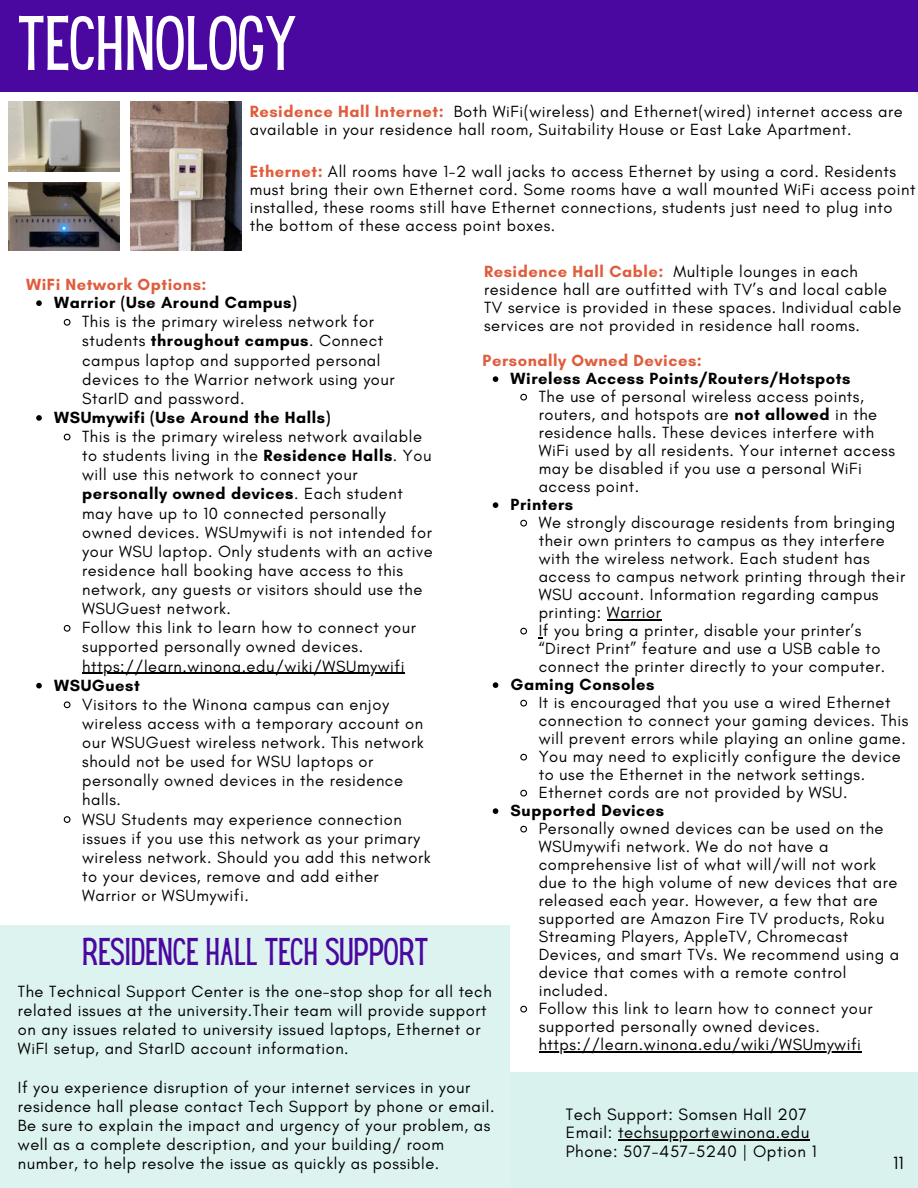
<style>
.page{position:relative;width:918px;height:1188px;background:#fff}
.page>*{position:absolute;margin:0;border:0;box-sizing:border-box;transform-origin:0 0}
.t1{font:67.35px "Hey Gotcha";color:#fff}
.t2{font:33.75px "Hey Gotcha";color:#4b08a1}
.t3{font:18px "Glacial Indifference";color:#000}
.t4{font:16.8px "Glacial Indifference";letter-spacing:.035em;color:#000}
.t5{font:16.5px/18px "Glacial Indifference";letter-spacing:.035em;color:#000}
.t6{font:700 16.5px "Glacial Indifference";letter-spacing:.035em;color:#000}
.t7{font:700 16.5px "Glacial Indifference";letter-spacing:.035em;color:#df5d3d}
.s1{font-weight:700;color:#df5d3d}
.s2{font-weight:700}
</style>
<div class="page">
<img style="left:131px;top:101px;width:110px;height:150px">
<img style="left:8px;top:182px;width:112px;height:69px">
<img style="left:8px;top:101px;width:112px;height:70px">
<div style="left:0;top:0;width:918px;height:92px;background:#4b08a1"></div>
<div style="left:0;top:925px;width:510px;height:263px;background:#dcf3ef"></div>
<svg style="left:36px;top:300px;width:6px;height:6px"></svg>
<svg style="left:63px;top:318px;width:8px;height:8px"></svg>
<svg style="left:36px;top:415px;width:6px;height:6px"></svg>
<svg style="left:63px;top:433px;width:8px;height:8px"></svg>
<svg style="left:63px;top:624px;width:8px;height:8px"></svg>
<hr style="left:82px;top:673px;width:323px;height:1px;background:#000">
<svg style="left:36px;top:683px;width:6px;height:5px"></svg>
<svg style="left:63px;top:701px;width:8px;height:8px"></svg>
<svg style="left:63px;top:816px;width:8px;height:7px"></svg>
<svg style="left:493px;top:376px;width:5px;height:6px"></svg>
<svg style="left:520px;top:393px;width:7px;height:8px"></svg>
<svg style="left:493px;top:502px;width:5px;height:6px"></svg>
<svg style="left:520px;top:519px;width:7px;height:8px"></svg>
<hr style="left:607px;top:619px;width:54px;height:1px;background:#000">
<svg style="left:520px;top:627px;width:7px;height:8px"></svg>
<svg style="left:493px;top:682px;width:5px;height:6px"></svg>
<svg style="left:520px;top:699px;width:7px;height:8px"></svg>
<svg style="left:520px;top:753px;width:7px;height:8px"></svg>
<svg style="left:520px;top:789px;width:7px;height:8px"></svg>
<svg style="left:493px;top:808px;width:5px;height:6px"></svg>
<svg style="left:520px;top:825px;width:7px;height:8px"></svg>
<svg style="left:520px;top:1005px;width:7px;height:8px"></svg>
<hr style="left:539px;top:1051px;width:323px;height:1px;background:#000">
<div style="left:510px;top:1072px;width:408px;height:116px;background:#daf2ee"></div>
<hr style="left:618px;top:1139px;width:192px;height:2px;background:#000">
<p class="t1" style="left:18px;top:16px;width:278px">TECHNOLOGY</p>
<p class="t5" style="left:250px;top:102px;width:654px"><span class="s1">Residence Hall Internet:</span> Both WiFi(wireless) and Ethernet(wired) internet access are available in your residence hall room, Suitability House or East Lake Apartment.</p>
<p class="t5" style="left:250px;top:162px;width:667px"><span class="s1">Ethernet:</span> All rooms have 1-2 wall jacks to access Ethernet by using a cord. Residents must bring their own Ethernet cord. Some rooms have a wall mounted WiFi access point installed, these rooms still have Ethernet connections, students just need to plug into the bottom of these access point boxes.</p>
<p class="t5" style="left:484px;top:262px;width:419px"><span class="s1">Residence Hall Cable:</span> Multiple lounges in each residence hall are outfitted with TV’s and local cable TV service is provided in these spaces. Individual cable services are not provided in residence hall rooms.</p>
<p class="t7" style="left:26px;top:275px;width:182px">WiFi Network Options:</p>
<p class="t6" style="left:54px;top:293px;width:244px">Warrior (Use Around Campus)</p>
<p class="t5" style="left:82px;top:312px;width:314px;line-height:19.2px">This is the primary wireless network for students <span class="s2">throughout campus</span>. Connect campus laptop and supported personal devices to the Warrior network using your StarID and password.</p>
<p class="t6" style="left:54px;top:407px;width:278px">WSUmywifi (Use Around the Halls)</p>
<p class="t5" style="left:82px;top:427px;width:352px;line-height:19.2px">This is the primary wireless network available to students living in the <span class="s2">Residence Halls</span>. You will use this network to connect your <span class="s2">personally owned devices</span>. Each student may have up to 10 connected personally owned devices. WSUmywifi is not intended for your WSU laptop. Only students with an active residence hall booking have access to this network, any guests or visitors should use the WSUGuest network.</p>
<p class="t5" style="left:82px;top:618px;width:335px;line-height:19.2px">Follow this link to learn how to connect your supported personally owned devices. https://learn.winona.edu/wiki/WSUmywifi</p>
<p class="t6" style="left:54px;top:675px;width:87px">WSUGuest</p>
<p class="t5" style="left:82px;top:694px;width:343px;line-height:19.2px">Visitors to the Winona campus can enjoy wireless access with a temporary account on our WSUGuest wireless network. This network should not be used for WSU laptops or personally owned devices in the residence halls.</p>
<p class="t5" style="left:82px;top:809px;width:350px;line-height:19.2px">WSU Students may experience connection issues if you use this network as your primary wireless network. Should you add this network to your devices, remove and add either Warrior or WSUmywifi.</p>
<p class="t7" style="left:483px;top:351px;width:221px">Personally Owned Devices:</p>
<p class="t6" style="left:511px;top:369px;width:341px">Wireless Access Points/Routers/Hotspots</p>
<p class="t5" style="left:539px;top:387px;width:358px">The use of personal wireless access points, routers, and hotspots are <span class="s2">not allowed</span> in the residence halls. These devices interfere with WiFi used by all residents. Your internet access may be disabled if you use a personal WiFi access point.</p>
<p class="t6" style="left:511px;top:495px;width:64px">Printers</p>
<p class="t5" style="left:539px;top:513px;width:368px">We strongly discourage residents from bringing their own printers to campus as they interfere with the wireless network. Each student has access to campus network printing through their WSU account. Information regarding campus printing: Warrior</p>
<p class="t5" style="left:539px;top:621px;width:348px">If you bring a printer, disable your printer’s “Direct Print” feature and use a USB cable to connect the printer directly to your computer.</p>
<p class="t6" style="left:511px;top:675px;width:145px">Gaming Consoles</p>
<p class="t5" style="left:539px;top:693px;width:371px">It is encouraged that you use a wired Ethernet connection to connect your gaming devices. This will prevent errors while playing an online game.</p>
<p class="t5" style="left:539px;top:747px;width:364px">You may need to explicitly configure the device to use the Ethernet in the network settings.</p>
<p class="t5" style="left:539px;top:783px;width:310px">Ethernet cords are not provided by WSU.</p>
<p class="t6" style="left:511px;top:801px;width:155px">Supported Devices</p>
<p class="t5" style="left:539px;top:819px;width:362px">Personally owned devices can be used on the WSUmywifi network. We do not have a comprehensive list of what will/will not work due to the high volume of new devices that are released each year. However, a few that are supported are Amazon Fire TV products, Roku Streaming Players, AppleTV, Chromecast Devices, and smart TVs. We recommend using a device that comes with a remote control included.</p>
<p class="t5" style="left:539px;top:999px;width:335px">Follow this link to learn how to connect your supported personally owned devices. https://learn.winona.edu/wiki/WSUmywifi</p>
<p class="t2" style="left:82px;top:938px;width:346px">RESIDENCE HALL TECH SUPPORT</p>
<p class="t5" style="left:18px;top:982px;width:475px;line-height:19.2px">The Technical Support Center is the one-stop shop for all tech related issues at the university.Their team will provide support on any issues related to university issued laptops, Ethernet or WiFI setup, and StarID account information.</p>
<p class="t5" style="left:18px;top:1077px;width:478px;line-height:19.2px">If you experience disruption of your internet services in your residence hall please contact Tech Support by phone or email.<br>Be sure to explain the impact and urgency of your problem, as well as a complete description, and your building/ room number, to help resolve the issue as quickly as possible.</p>
<p class="t4" style="left:566px;top:1104px;width:242px">Tech Support: Somsen Hall 207</p>
<p class="t4" style="left:566px;top:1122px;width:245px">Email: techsupport@winona.edu</p>
<p class="t4" style="left:566px;top:1141px;width:252px">Phone: 507-457-5240 | Option 1</p>
<p class="t3" style="left:893px;top:1152px;width:12px">11</p>
</div>
